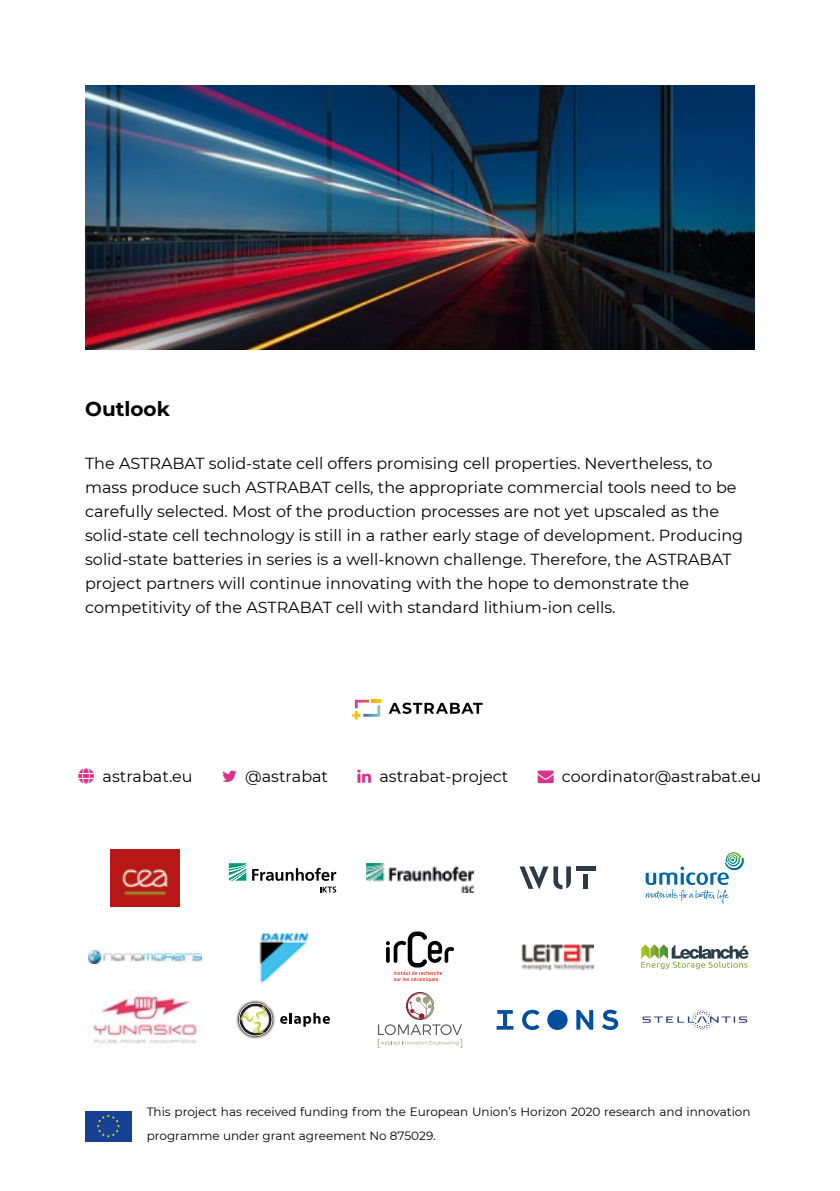
<style>
.page{position:relative;width:840px;height:1191px;background:#fff}
.page>*{position:absolute;margin:0;border:0;box-sizing:border-box;transform-origin:0 0}
.t1{font:700 20px "Montserrat";color:#000}
.t2{font:16px/24px "Montserrat";color:#000}
.t3{font:12px/24px "Montserrat";color:#000}
.s1{color:#d9328a}
</style>
<div class="page">
<svg style="left:352px;top:700px;width:28px;height:19px"></svg>
<svg style="left:388px;top:702px;width:94px;height:12px"></svg>
<svg style="left:85px;top:1111px;width:47px;height:31px"></svg>
<div style="left:85px;top:1110px;width:46px;height:31px;background:#164194"></div>
<svg style="left:97px;top:1114px;width:23px;height:23px"></svg>
<img style="left:91px;top:993px;width:106px;height:51px">
<img style="left:89px;top:950px;width:112px;height:13px">
<img style="left:110px;top:849px;width:70px;height:57px">
<img style="left:247px;top:1000px;width:28px;height:28px">
<svg style="left:236px;top:1002px;width:37px;height:37px"></svg>
<svg style="left:280px;top:1012px;width:50px;height:14px"></svg>
<img style="left:259px;top:932px;width:50px;height:52px">
<svg style="left:229px;top:863px;width:17px;height:17px"></svg>
<svg style="left:252px;top:868px;width:84px;height:24px"></svg>
<svg style="left:377px;top:992px;width:85px;height:55px"></svg>
<svg style="left:385px;top:931px;width:69px;height:51px"></svg>
<img style="left:366px;top:863px;width:107px;height:29px">
<svg style="left:496px;top:1009px;width:122px;height:21px"></svg>
<img style="left:521px;top:944px;width:72px;height:27px">
<hr style="left:576px;top:866px;width:19px;height:4px;background:#2d3943">
<hr style="left:583px;top:874px;width:4px;height:15px;background:#2d3943">
<svg style="left:519px;top:866px;width:51px;height:23px"></svg>
<svg style="left:642px;top:1009px;width:104px;height:22px"></svg>
<svg style="left:641px;top:944px;width:107px;height:25px"></svg>
<svg style="left:645px;top:852px;width:99px;height:51px"></svg>
<img style="left:85px;top:85px;width:669px;height:264px">
<p class="t1" style="left:85px;top:394px;width:86px">Outlook</p>
<p class="t2" style="left:85px;top:451px;width:659px">The ASTRABAT solid-state cell offers promising cell properties. Nevertheless, to mass produce such ASTRABAT cells, the appropriate commercial tools need to be carefully selected. Most of the production processes are not yet upscaled as the solid-state cell technology is still in a rather early stage of development. Producing solid-state batteries in series is a well-known challenge. Therefore, the ASTRABAT project partners will continue innovating with the hope to demonstrate the competitivity of the ASTRABAT cell with standard lithium-ion cells.</p>
<p class="t2" style="left:102px;top:763px;width:91px">astrabat.eu</p>
<p class="t2" style="left:245px;top:763px;width:84px">@astrabat</p>
<p class="t2" style="left:379px;top:763px;width:130px">astrabat-project</p>
<p class="t2" style="left:537px;top:763px;width:225px"><span class="s1">→</span> coordinator@astrabat.eu</p>
<p class="t3" style="left:147px;top:1099px;width:605px">This project has received funding from the European Union’s Horizon 2020 research and innovation programme under grant agreement No 875029.</p>
</div>
